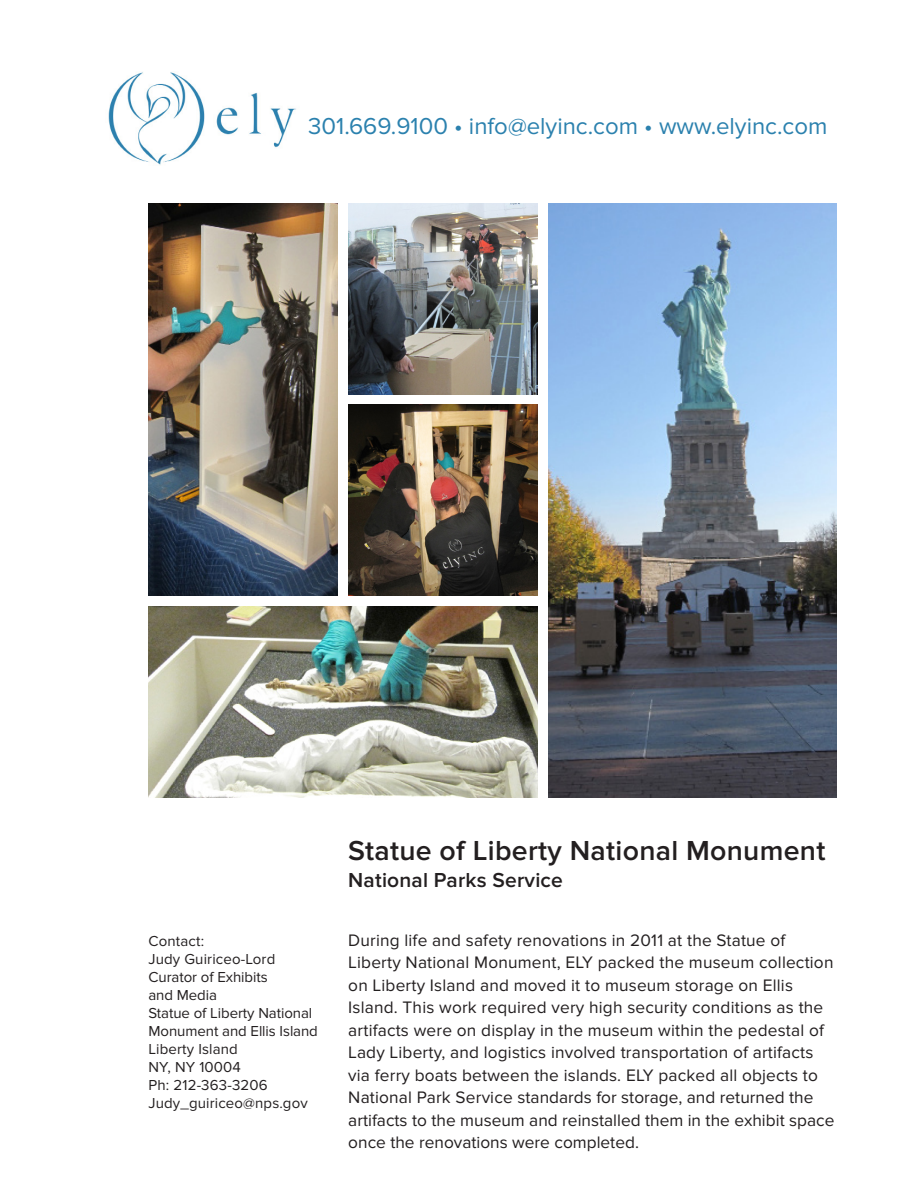
<style>
.page{position:relative;width:918px;height:1188px;background:#fff}
.page>*{position:absolute;margin:0;border:0;box-sizing:border-box;transform-origin:0 0}
.t1{font:600 28.5px "Proxima Nova";letter-spacing:.01em;color:#231f20}
.t2{font:24px "Proxima Nova";color:#2b81ae}
.t3{font:600 21px "Proxima Nova";letter-spacing:.01em;color:#231f20}
.t4{font:17.25px/22.5px "Proxima Nova";letter-spacing:.01em;color:#231f20}
.t5{font:15px/18px "Proxima Nova";letter-spacing:-.005em;color:#231f20}
</style>
<div class="page">
<img style="left:108px;top:72px;width:188px;height:93px">
<img style="left:548px;top:203px;width:289px;height:594px">
<img style="left:148px;top:606px;width:389px;height:191px">
<img style="left:348px;top:203px;width:189px;height:191px">
<img style="left:148px;top:203px;width:190px;height:393px">
<img style="left:348px;top:405px;width:189px;height:191px">
<h2 class="t2" style="left:308px;top:112px;width:521px">301.669.9100 • info@elyinc.com • www.elyinc.com</h2>
<p class="t5" style="left:148px;top:932px;width:57px">Contact:</p>
<p class="t5" style="left:148px;top:950px;width:128px">Judy Guiriceo-Lord</p>
<p class="t5" style="left:148px;top:968px;width:121px">Curator of Exhibits and Media</p>
<p class="t5" style="left:148px;top:1004px;width:171px">Statue of Liberty National<br>Monument and Ellis Island</p>
<p class="t5" style="left:148px;top:1040px;width:91px">Liberty Island</p>
<p class="t5" style="left:148px;top:1058px;width:94px">NY, NY 10004</p>
<p class="t5" style="left:148px;top:1076px;width:121px">Ph: 212-363-3206</p>
<p class="t5" style="left:148px;top:1094px;width:161px">Judy_guiriceo@nps.gov</p>
<p class="t1" style="left:348px;top:834px;width:479px">Statue of Liberty National Monument</p>
<p class="t3" style="left:348px;top:867px;width:216px">National Parks Service</p>
<p class="t4" style="left:348px;top:929px;width:488px">During life and safety renovations in 2011 at the Statue of Liberty National Monument, ELY packed the museum collection on Liberty Island and moved it to museum storage on Ellis Island. This work required very high security conditions as the artifacts were on display in the museum within the pedestal of Lady Liberty, and logistics involved transportation of artifacts via ferry boats between the islands. ELY packed all objects to National Park Service standards for storage, and returned the artifacts to the museum and reinstalled them in the exhibit space once the renovations were completed.</p>
</div>
